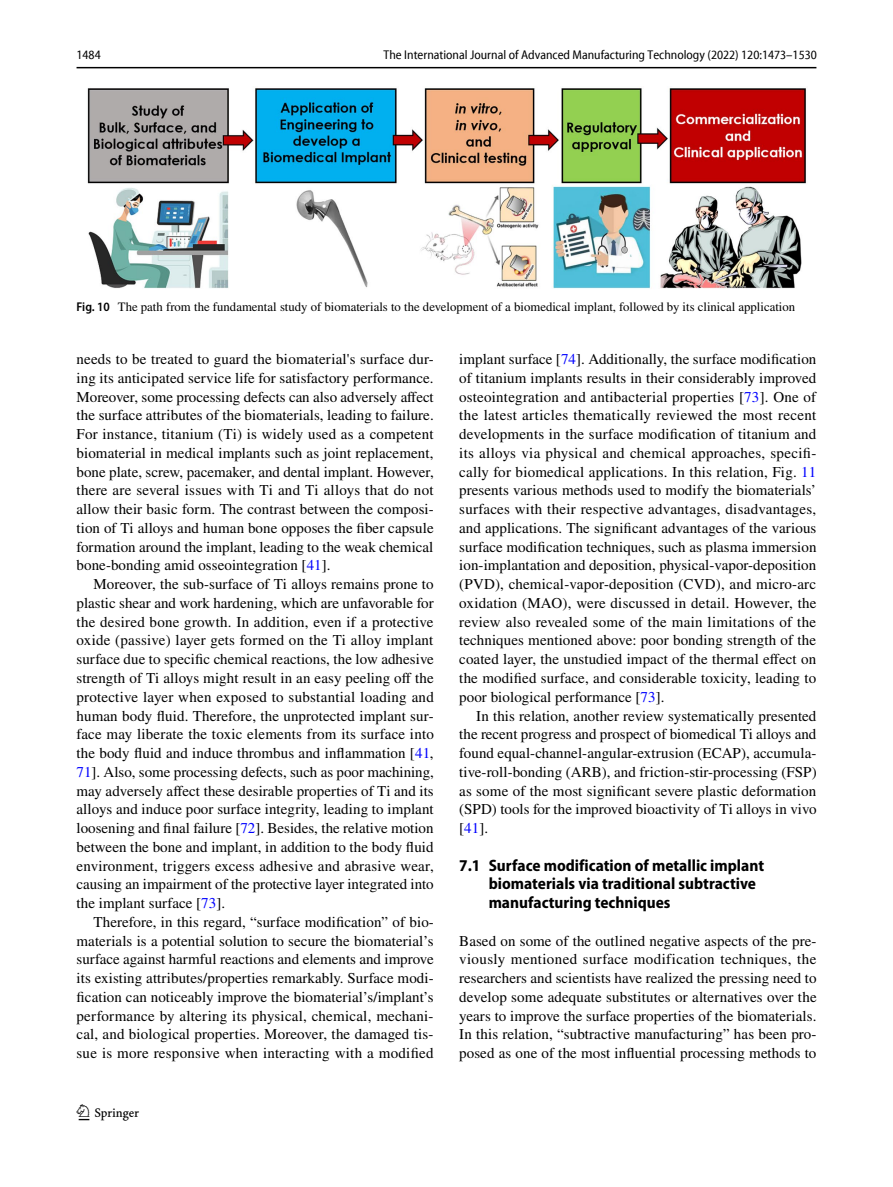
<style>
.page{position:relative;width:893px;height:1187px;background:#fff}
.page>*{position:absolute;margin:0;border:0;box-sizing:border-box;transform-origin:0 0}
.t1{font:22.5px "Springnew Regular 2";color:#000}
.t2{font:700 semi-condensed 16.5px/18.8px "Myriad Pro";color:#000}
.t3{font:15px/18.8px "STIX";letter-spacing:.005em;color:#000;text-align:justify}
.t4{font:12.75px "STIX";color:#000}
.t5{font:semi-condensed 12.75px "Myriad Pro Unic";color:#000}
.s1{font-family:"Myriad Pro";font-weight:600;font-stretch:semi-condensed}
.s2{color:#00f}
</style>
<div class="page">
<hr style="left:77px;top:67px;width:739px;height:1px;background:#000">
<img style="left:87px;top:87px;width:719px;height:202px">
<p class="t5" style="left:77px;top:50px;width:26px">1484</p>
<p class="t5" style="left:384px;top:50px;width:435px">The International Journal of Advanced Manufacturing Technology (2022) 120:1473–1530</p>
<p class="t4" style="left:77px;top:298px;width:720px"><span class="s1">Fig. 10</span> The path from the fundamental study of biomaterials to the development of a biomedical implant, followed by its clinical application</p>
<p class="t3" style="left:77px;top:350px;width:359px">needs to be treated to guard the biomaterial's surface dur&shy;ing its anticipated service life for satisfactory performance.<br>Moreover, some processing defects can also adversely affect the surface attributes of the biomaterials, leading to failure.<br>For instance, titanium (Ti) is widely used as a competent biomaterial in medical implants such as joint replacement, bone plate, screw, pacemaker, and dental implant. However, there are several issues with Ti and Ti alloys that do not allow their basic form. The contrast between the composi&shy;tion of Ti alloys and human bone opposes the fiber capsule formation around the implant, leading to the weak chemical bone-bonding amid osseointegration [<span class="s2">41</span>].</p>
<p class="t3" style="left:77px;top:575px;width:359px;text-indent:17px">Moreover, the sub-surface of Ti alloys remains prone to plastic shear and work hardening, which are unfavorable for the desired bone growth. In addition, even if a protective oxide (passive) layer gets formed on the Ti alloy implant surface due to specific chemical reactions, the low adhesive strength of Ti alloys might result in an easy peeling off the protective layer when exposed to substantial loading and human body fluid. Therefore, the unprotected implant sur&shy;face may liberate the toxic elements from its surface into the body fluid and induce thrombus and inflammation [<span class="s2">41</span>, <span class="s2">71</span>]. Also, some processing defects, such as poor machining, may adversely affect these desirable properties of Ti and its alloys and induce poor surface integrity, leading to implant loosening and final failure [<span class="s2">72</span>]. Besides, the relative motion between the bone and implant, in addition to the body fluid environment, triggers excess adhesive and abrasive wear, causing an impairment of the protective layer integrated into the implant surface [<span class="s2">73</span>].</p>
<p class="t3" style="left:77px;top:913px;width:359px;text-indent:17px">Therefore, in this regard, “surface modification” of bio&shy;materials is a potential solution to secure the biomaterial’s surface against harmful reactions and elements and improve its existing attributes/properties remarkably. Surface modi&shy;fication can noticeably improve the biomaterial’s/implant’s performance by altering its physical, chemical, mechani&shy;cal, and biological properties. Moreover, the damaged tis&shy;sue is more responsive when interacting with a modified</p>
<h1 class="t1" style="left:79px;top:1104px;width:62px">1 3</h1>
<p class="t3" style="left:459px;top:350px;width:359px">implant surface [<span class="s2">74</span>]. Additionally, the surface modification of titanium implants results in their considerably improved osteointegration and antibacterial properties [<span class="s2">73</span>]. One of the latest articles thematically reviewed the most recent developments in the surface modification of titanium and its alloys via physical and chemical approaches, specifi&shy;cally for biomedical applications. In this relation, Fig. <span class="s2">11 </span>presents various methods used to modify the biomaterials’ surfaces with their respective advantages, disadvantages, and applications. The significant advantages of the various surface modification techniques, such as plasma immersion ion-implantation and deposition, physical-vapor-deposition (PVD), chemical-vapor-deposition (CVD), and micro-arc oxidation (MAO), were discussed in detail. However, the review also revealed some of the main limitations of the techniques mentioned above: poor bonding strength of the coated layer, the unstudied impact of the thermal effect on the modified surface, and considerable toxicity, leading to poor biological performance [<span class="s2">73</span>].</p>
<p class="t3" style="left:459px;top:707px;width:359px;text-indent:17px">In this relation, another review systematically presented the recent progress and prospect of biomedical Ti alloys and found equal-channel-angular-extrusion (ECAP), accumula&shy;tive-roll-bonding (ARB), and friction-stir-processing (FSP) as some of the most significant severe plastic deformation (SPD) tools for the improved bioactivity of Ti alloys in vivo [<span class="s2">41</span>].</p>
<p class="t2" style="left:489px;top:855px;width:277px;text-indent:-29px">7.1 Surface modification of metallic implant biomaterials via traditional subtractive manufacturing techniques</p>
<p class="t3" style="left:459px;top:932px;width:359px">Based on some of the outlined negative aspects of the pre&shy;viously mentioned surface modification techniques, the researchers and scientists have realized the pressing need to develop some adequate substitutes or alternatives over the years to improve the surface properties of the biomaterials.<br>In this relation, “subtractive manufacturing” has been pro&shy;posed as one of the most influential processing methods to</p>
</div>
